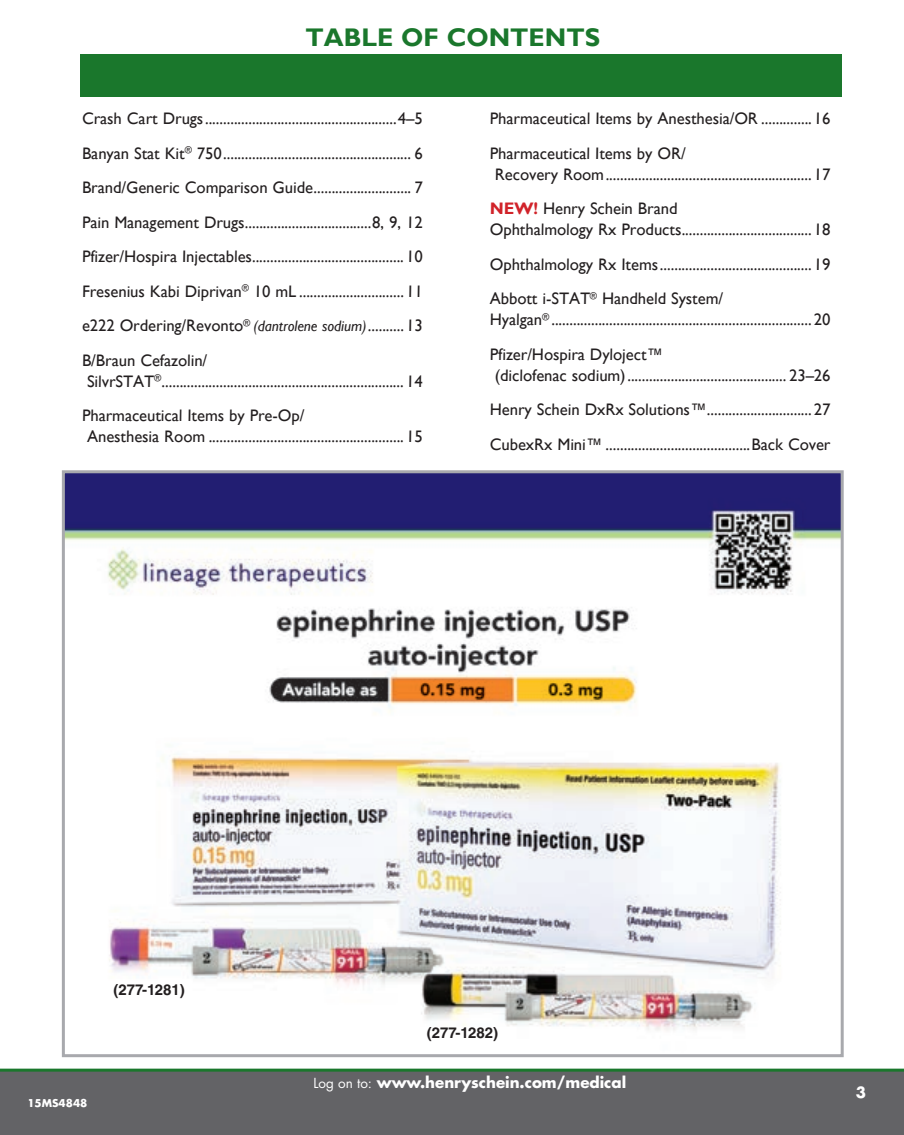
<style>
.page{position:relative;width:904px;height:1135px;background:#fff}
.page>*{position:absolute;margin:0;border:0;box-sizing:border-box;transform-origin:0 0}
.t1{font:700 25.5px "Gill Sans";color:#1a772c}
.t2{font:16.65px/34.5px "Gill Sans";color:#231f20}
.t3{font:700 15px "Futura Std";color:#fff}
.t4{font:700 15px "Helvetica LT Std";color:#231f20}
.t5{font:700 10.5px "Futura Std";color:#fff}
.s1{font-style:italic;font-size:15.15px}
.s2{font-weight:700;color:#d1232a}
.s3{font-weight:400;font-size:13.5px}
</style>
<div class="page">
<div style="left:0;top:1071px;width:904px;height:64px;background:#636366"></div>
<hr style="left:0;top:1068px;width:904px;height:3px;background:#1a772c">
<img style="left:66px;top:474px;width:773px;height:557px">
<div style="left:62px;top:470px;width:781px;height:587px;border:3px solid #a8a9ad"></div>
<div style="left:80px;top:54px;width:762px;height:43px;background:#1a772c"></div>
<h1 class="t1" style="left:305px;top:22px;width:292px">TABLE OF CONTENTS</h1>
<p class="t2" style="left:82px;top:102px;width:342px;text-align:justify">Crash Cart Drugs.....................................................4–5<br>Banyan Stat Kit<sup>®</sup> 750.................................................... 6<br>Brand/Generic Comparison Guide........................... 7<br>Pain Management Drugs...................................8, 9, 12<br>Pfizer/Hospira Injectables.......................................... 10<br>Fresenius Kabi Diprivan<sup>®</sup> 10 mL ............................. 11 e222 Ordering/Revonto<sup>®</sup> <span class="s1">(dantrolene sodium)</span>.......... 13<br>B/Braun Cefazolin/</p>
<p class="t2" style="left:82px;top:364px;width:342px;text-indent:5px">SilvrSTAT<sup>®</sup>................................................................... 14<br>Pharmaceutical Items by Pre-Op/</p>
<p class="t2" style="left:87px;top:420px;width:337px">Anesthesia Room ...................................................... 15</p>
<p class="t2" style="left:490px;top:102px;width:342px">Pharmaceutical Items by Anesthesia/OR ..............16<br>Pharmaceutical Items by OR/</p>
<p class="t2" style="left:490px;top:157px;width:342px;text-indent:5px">Recovery Room......................................................... 17<br><span class="s2">NEW!</span> Henry Schein Brand</p>
<p class="t2" style="left:490px;top:213px;width:342px;text-align:justify">Ophthalmology Rx Products.................................... 18<br>Ophthalmology Rx Items.......................................... 19<br>Abbott i-STAT<sup>®</sup> Handheld System/</p>
<p class="t2" style="left:490px;top:303px;width:342px">Hyalgan<sup>®</sup> ........................................................................ 20<br>Pfizer/Hospira Dyloject™</p>
<p class="t2" style="left:490px;top:358px;width:342px;text-align:center">(diclofenac sodium)............................................ 23–26<br>Henry Schein DxRx Solutions™............................. 27<br>CubexRx Mini™ ........................................Back Cover</p>
<p class="t4" style="left:114px;top:981px;width:73px">(277-1281)</p>
<p class="t5" style="left:27px;top:1096px;width:62px">15MS4848</p>
<p class="t4" style="left:427px;top:1024px;width:73px">(277-1282)</p>
<p class="t3" style="left:313px;top:1072px;width:314px"><span class="s3">Log on to:</span> www.henryschein.com/medical</p>
<p class="t3" style="left:856px;top:1082px;width:12px">3</p>
</div>
